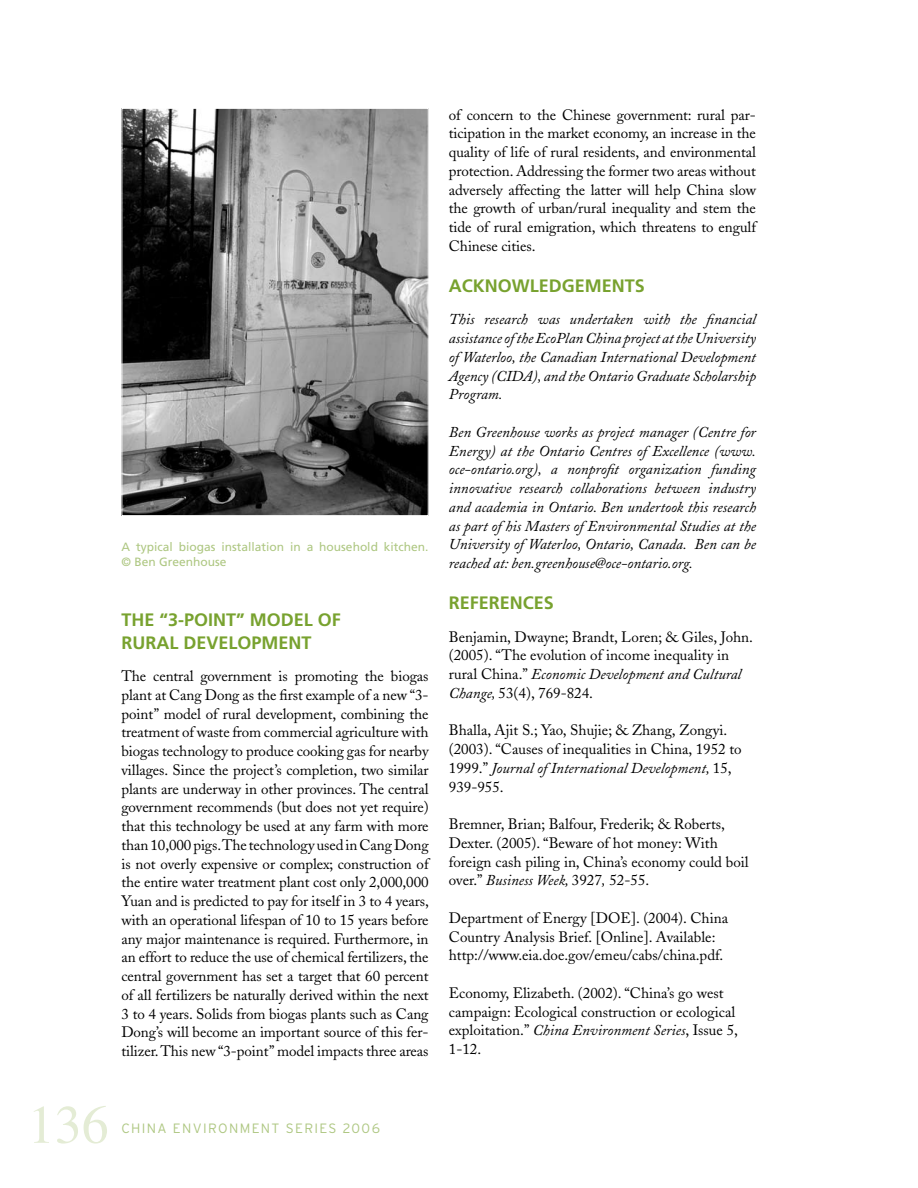
<style>
.page{position:relative;width:918px;height:1188px;background:#fff}
.page>*{position:absolute;margin:0;border:0;box-sizing:border-box;transform-origin:0 0}
.t1{font:54px "Times";color:#e4ecd5}
.t2{font:700 18px/22.5px "Frutiger";color:#78a22f}
.t3{font:15px/18.8px "Adobe Caslon";color:#000}
.t4{font:italic 15px/18.8px "Adobe Caslon";color:#000;text-align:justify}
.t5{font:300 13.5px "Interstate";letter-spacing:.1em;color:#aec782}
.t6{font:12px/15px "Frutiger";color:#aec782}
.s1{font-style:italic}
</style>
<div class="page">
<img style="left:124px;top:110px;width:303px;height:404px">
<div style="left:122px;top:108px;width:307px;height:408px;border:1px solid #fff"></div>
<p class="t6" style="left:122px;top:539px;width:309px">A typical biogas installation in a household kitchen. © Ben Greenhouse</p>
<p class="t2" style="left:122px;top:609px;width:219px">THE “3-POINT” MODEL OF<br>RURAL DEVELOPM ENT</p>
<p class="t3" style="left:122px;top:667px;width:309px;text-align:justify">The central government is promoting the biogas plant at Cang Dong as the first example of a new “3- point” model of rural development, combining the treatment of waste from commercial agriculture with biogas technology to produce cooking gas for nearby villages. Since the project’s completion, two similar plants are underway in other provinces. The central government recommends (but does not yet require) that this technology be used at any farm with more than 10,000 pigs. The technology used in Cang Dong is not overly expensive or complex; construction of the entire water treatment plant cost only 2,000,000<br>Yuan and is predicted to pay for itself in 3 to 4 years, with an operational lifespan of 10 to 15 years before any major maintenance is required. Furthermore, in an effort to reduce the use of chemical fertilizers, the central government has set a target that 60 percent of all fertilizers be naturally derived within the next 3 to 4 years. Solids from biogas plants such as Cang Dong’s will become an important source of this fer&shy;tilizer. This new “3-point” model impacts three areas</p>
<p class="t3" style="left:449px;top:105px;width:309px;text-align:justify">of concern to the Chinese government: rural par&shy;ticipation in the market economy, an increase in the quality of life of rural residents, and environmental protection. Addressing the former two areas without adversely affecting the latter will help China slow the growth of urban/rural inequality and stem the tide of rural emigration, which threatens to engulf Chinese cities.</p>
<p class="t2" style="left:449px;top:274px;width:198px">ACKNOWLEDGEM ENTS</p>
<p class="t4" style="left:449px;top:311px;width:309px">This research was undertaken with the financial assistance of the EcoPlan China project at the University of Waterloo, the Canadian International Development Agency (CIDA), and the Ontario Graduate Scholarship Program.</p>
<p class="t4" style="left:449px;top:423px;width:309px">Ben Greenhouse works as project manager (Centre for Energy) at the Ontario Centres of Excellence (www. oce-ontario.org), a nonprofit organization funding innovative research collaborations between industry and academia in Ontario. Ben undertook this research as part of his Masters of Environmental Studies at the University of Waterloo, Ontario, Canada. Ben can be reached at: ben.greenhouse@oce-ontario.org.</p>
<p class="t2" style="left:449px;top:592px;width:107px">REFERENCES</p>
<p class="t3" style="left:449px;top:627px;width:306px">Benjamin, Dwayne; Brandt, Loren; &amp; Giles, John. (2005). “The evolution of income inequality in rural China.” <span class="s1">Economic Development and Cultural Change,</span> 53(4), 769-824.</p>
<p class="t3" style="left:449px;top:721px;width:294px">Bhalla, Ajit S.; Yao, Shujie; &amp; Zhang, Zongyi. (2003). “Causes of inequalities in China, 1952 to 1999.” <span class="s1">Journal of International Development,</span> 15, 939-955.</p>
<p class="t3" style="left:449px;top:815px;width:301px">Bremner, Brian; Balfour, Frederik; &amp; Roberts, Dexter. (2005). “Beware of hot money: With foreign cash piling in, China’s economy could boil over.” <span class="s1">Business Week,</span> 3927<span class="s1">,</span> 52-55.</p>
<p class="t3" style="left:449px;top:909px;width:281px">Department of Energy [DOE]. (2004). China<br>Country Analysis Brief. [Online]. Available: http://www.eia.doe.gov/emeu/cabs/china.pdf.</p>
<p class="t3" style="left:449px;top:984px;width:291px">Economy, Elizabeth. (2002). “China’s go west campaign: Ecological construction or ecological exploitation.” <span class="s1">China Environment Series</span>, Issue 5, 1-12.</p>
<h1 class="t1" style="left:28px;top:1094px;width:82px">136</h1>
<p class="t5" style="left:122px;top:1121px;width:260px">CHINA ENVIRONMENT SERIES 2006</p>
</div>
